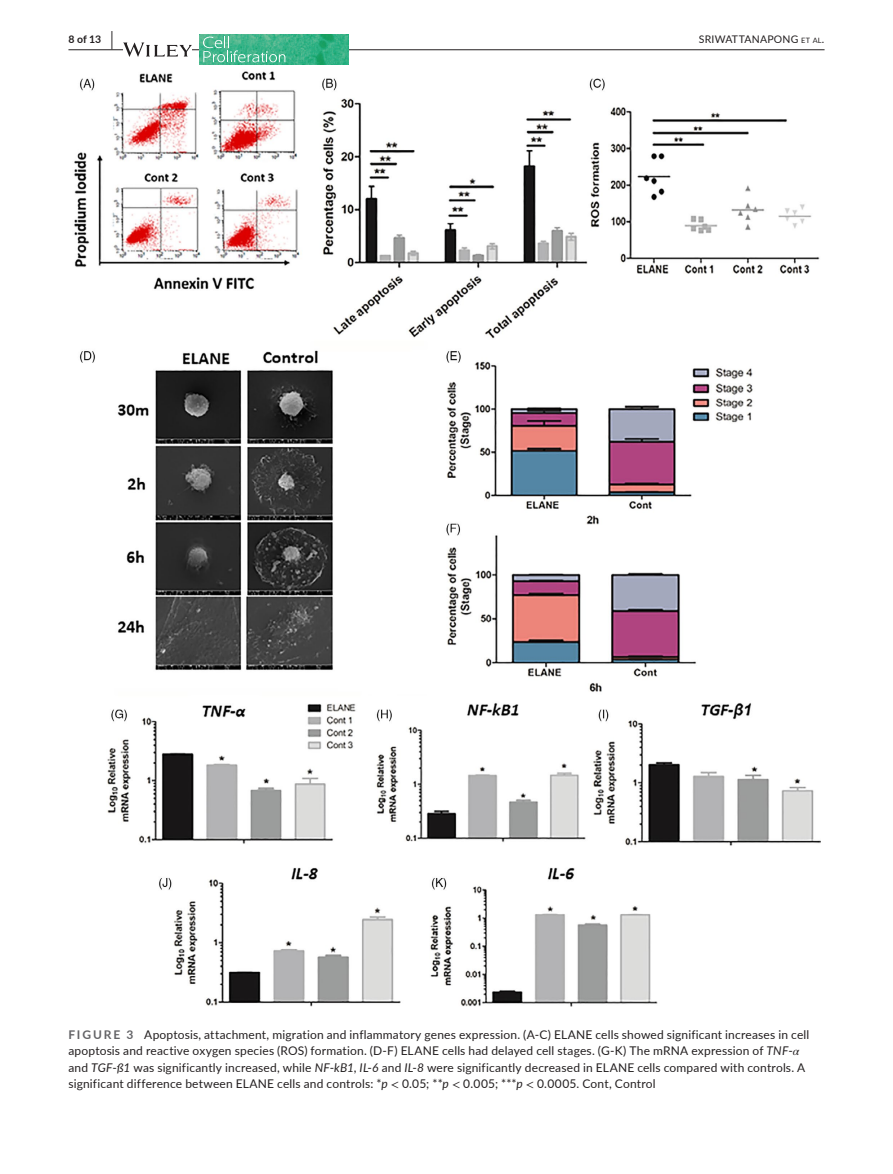
<style>
.page{position:relative;width:893px;height:1174px;background:#fff}
.page>*{position:absolute;margin:0;border:0;box-sizing:border-box;transform-origin:0 0}
.t1{font:12px/16.5px "Lato";letter-spacing:.015em;color:#231f20}
.t2{font:10.5px "Lato";letter-spacing:.02em;color:#231f20}
.t3{font:700 10.5px "Lato";color:#231f20}
.s1{font-size:19.5px}
.s2{font-size:7.35px}
.s3{font-weight:700;color:#636366}
.s4{font-style:italic}
.s5{font-family:"STIX";font-style:italic}
.s6{font-family:"STIX"}
</style>
<div class="page">
<hr style="left:68px;top:49px;width:756px;height:1px;background:#231f20">
<svg style="left:123px;top:42px;width:69px;height:15px"></svg>
<img style="left:200px;top:35px;width:148px;height:30px">
<svg style="left:203px;top:36px;width:82px;height:27px;background:#59be99"></svg>
<img style="left:74px;top:71px;width:747px;height:935px">
<p class="t3" style="left:68px;top:31px;width:46px">8 of 13 <span class="s1">|</span></p>
<p class="t2" style="left:699px;top:31px;width:127px">SRIWATTANAPONG <span class="s2">et al</span>.</p>
<p class="t1" style="left:68px;top:1025px;width:742px"><span class="s3">FIGURE 3</span> Apoptosis, attachment, migration and inflammatory genes expression. (A-C) ELANE cells showed significant increases in cell apoptosis and reactive oxygen species (ROS) formation. (D-F) ELANE cells had delayed cell stages. (G-K) The mRNA expression of <span class="s4">TNF</span>-<span class="s5">α </span>and <span class="s4">TGF</span>-<span class="s4">ß1</span> was significantly increased, while <span class="s4">NF</span>-<span class="s4">kB1</span>, <span class="s4">IL</span>-<span class="s4">6</span> and <span class="s4">IL</span>-<span class="s4">8</span> were significantly decreased in ELANE cells compared with controls. A significant difference between ELANE cells and controls: *<span class="s4">p</span> <span class="s6">&lt;</span> 0.05; **<span class="s4">p</span> <span class="s6">&lt;</span> 0.005; ***<span class="s4">p</span> <span class="s6">&lt;</span> 0.0005. Cont, Control</p>
</div>
